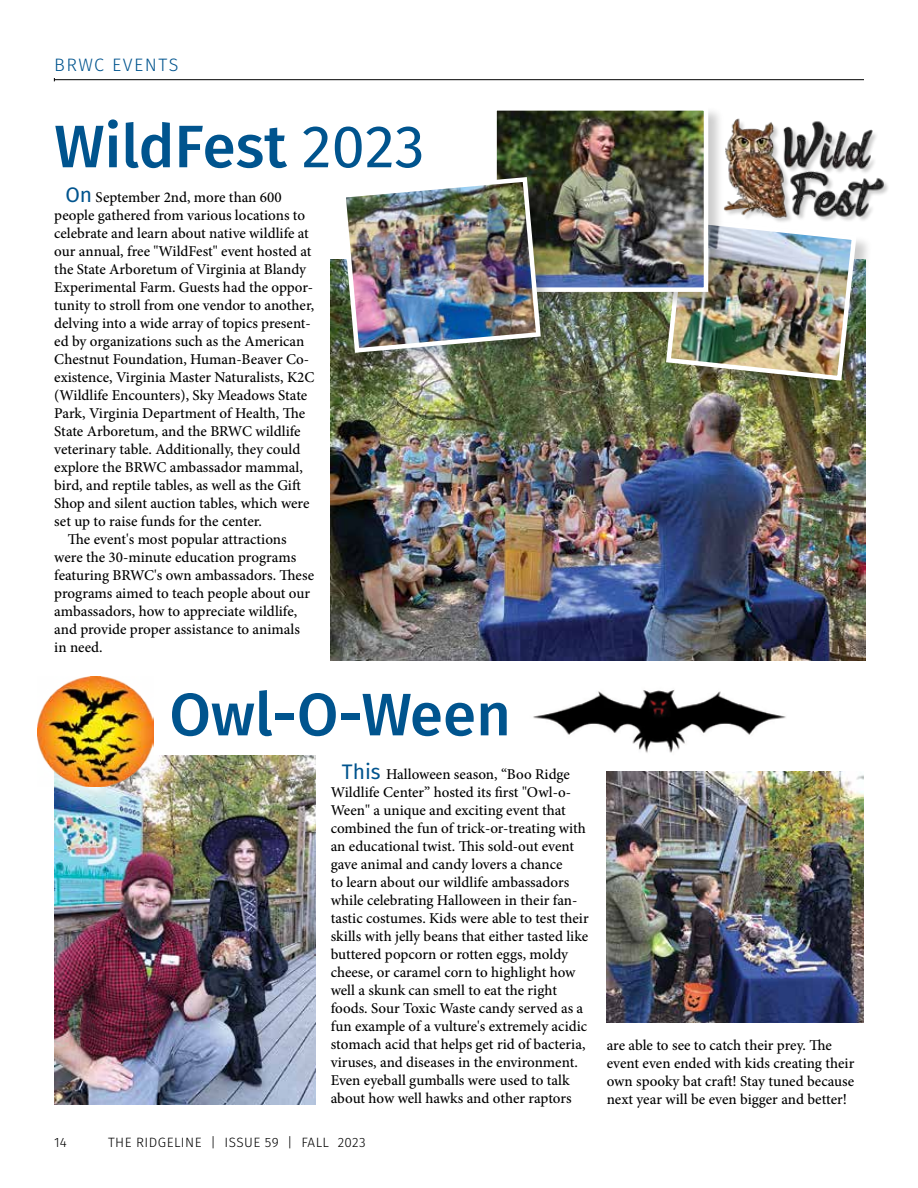
<style>
.page{position:relative;width:918px;height:1188px;background:#fff}
.page>*{position:absolute;margin:0;border:0;box-sizing:border-box;transform-origin:0 0}
.t1{font:500 60px "Fira Sans";color:#00548e}
.t2{font:300 18px "Fira Sans";letter-spacing:.085em;color:#00548e}
.t3{font:500 15px/18px "Minion Pro";color:#000}
.t4{font:300 13.5px "Fira Sans";letter-spacing:.035em;color:#000}
.s1{font-weight:400}
.s2{font-family:"Fira Sans";font-weight:400;font-size:21px;color:#00548e}
</style>
<div class="page">
<hr style="left:54px;top:79px;width:810px;height:1px;background:#000">
<img style="left:331px;top:259px;width:534px;height:401px">
<div style="left:667px;top:218px;width:205px;height:179px;background:#000;opacity:.2"></div>
<img style="left:664px;top:219px;width:195px;height:164px">
<div style="left:492px;top:106px;width:233px;height:202px;background:#000;opacity:.2"></div>
<img style="left:497px;top:111px;width:206px;height:176px">
<div style="left:492px;top:106px;width:216px;height:186px;border:4px solid #fff"></div>
<div style="left:342px;top:178px;width:215px;height:191px;background:#000;opacity:.2"></div>
<img style="left:339px;top:175px;width:204px;height:180px">
<img style="left:55px;top:755px;width:260px;height:350px">
<img style="left:607px;top:771px;width:257px;height:251px">
<div style="left:726px;top:120px;width:164px;height:104px;background:#000;opacity:.2"></div>
<img style="left:723px;top:117px;width:162px;height:102px">
<img style="left:533px;top:690px;width:253px;height:63px">
<img style="left:37px;top:677px;width:117px;height:110px">
<p class="t2" style="left:54px;top:52px;width:126px">BRWC EVENTS</p>
<h1 class="t1" style="left:54px;top:98px;width:372px">WildFest <span class="s1">2023</span></h1>
<p class="t3" style="left:65px;top:188px;width:218px"><span class="s2">On</span> September 2nd, more than 600</p>
<p class="t3" style="left:54px;top:206px;width:252px">people gathered from various locations to</p>
<p class="t3" style="left:54px;top:224px;width:256px">celebrate and learn about native wildlife at</p>
<p class="t3" style="left:54px;top:242px;width:259px">our annual, free "WildFest" event hosted at</p>
<p class="t3" style="left:54px;top:260px;width:253px">the State Arboretum of Virginia at Blandy</p>
<p class="t3" style="left:54px;top:278px;width:260px">Experimental Farm. Guests had the oppor-</p>
<p class="t3" style="left:54px;top:296px;width:261px">tunity to stroll from one vendor to another,</p>
<p class="t3" style="left:54px;top:314px;width:258px">delving into a wide array of topics present-</p>
<p class="t3" style="left:54px;top:332px;width:252px">ed by organizations such as the American</p>
<p class="t3" style="left:54px;top:350px;width:256px">Chestnut Foundation, Human-Beaver Co-</p>
<p class="t3" style="left:54px;top:368px;width:262px">existence, Virginia Master Naturalists, K2C</p>
<p class="t3" style="left:54px;top:386px;width:255px">(Wildlife Encounters), Sky Meadows State</p>
<p class="t3" style="left:54px;top:404px;width:253px">Park, Virginia Department of Health, The</p>
<p class="t3" style="left:54px;top:422px;width:248px">State Arboretum, and the BRWC wildlife</p>
<p class="t3" style="left:54px;top:440px;width:248px">veterinary table. Additionally, they could</p>
<p class="t3" style="left:54px;top:458px;width:250px">explore the BRWC ambassador mammal,</p>
<p class="t3" style="left:54px;top:476px;width:248px">bird, and reptile tables, as well as the Gift</p>
<p class="t3" style="left:54px;top:494px;width:257px">Shop and silent auction tables, which were</p>
<p class="t3" style="left:54px;top:512px;width:209px">set up to raise funds for the center.</p>
<p class="t3" style="left:68px;top:530px;width:220px">The event's most popular attractions</p>
<p class="t3" style="left:54px;top:548px;width:243px">were the 30-minute education programs</p>
<p class="t3" style="left:54px;top:566px;width:261px">featuring BRWC's own ambassadors. These</p>
<p class="t3" style="left:54px;top:584px;width:257px">programs aimed to teach people about our</p>
<p class="t3" style="left:54px;top:602px;width:244px">ambassadors, how to appreciate wildlife,</p>
<p class="t3" style="left:54px;top:620px;width:247px">and provide proper assistance to animals</p>
<p class="t3" style="left:54px;top:638px;width:50px">in need.</p>
<h1 class="t1" style="left:169px;top:666px;width:343px">Owl-O-Ween</h1>
<p class="t3" style="left:331px;top:765px;width:259px;text-indent:11px"><span class="s2">This</span> Halloween season, “Boo Ridge Wildlife Center” hosted its first "Owl-o-Ween" a unique and exciting event that combined the fun of trick-or-treating with an educational twist. This sold-out event gave animal and candy lovers a chance<br>to learn about our wildlife ambassadors while celebrating Halloween in their fan&shy;tastic costumes. Kids were able to test their skills with jelly beans that either tasted like buttered popcorn or rotten eggs, moldy cheese, or caramel corn to highlight how well a skunk can smell to eat the right foods. Sour Toxic Waste candy served as a fun example of a vulture's extremely acidic stomach acid that helps get rid of bacteria, viruses, and diseases in the environment.<br>Even eyeball gumballs were used to talk about how well hawks and other raptors</p>
<p class="t4" style="left:54px;top:1132px;width:14px">14</p>
<p class="t4" style="left:108px;top:1132px;width:259px">THE RIDGELINE | ISSUE 59 | FALL 2023</p>
<p class="t3" style="left:607px;top:1036px;width:249px">are able to see to catch their prey. The event even ended with kids creating their own spooky bat craft! Stay tuned because next year will be even bigger and better!</p>
</div>
